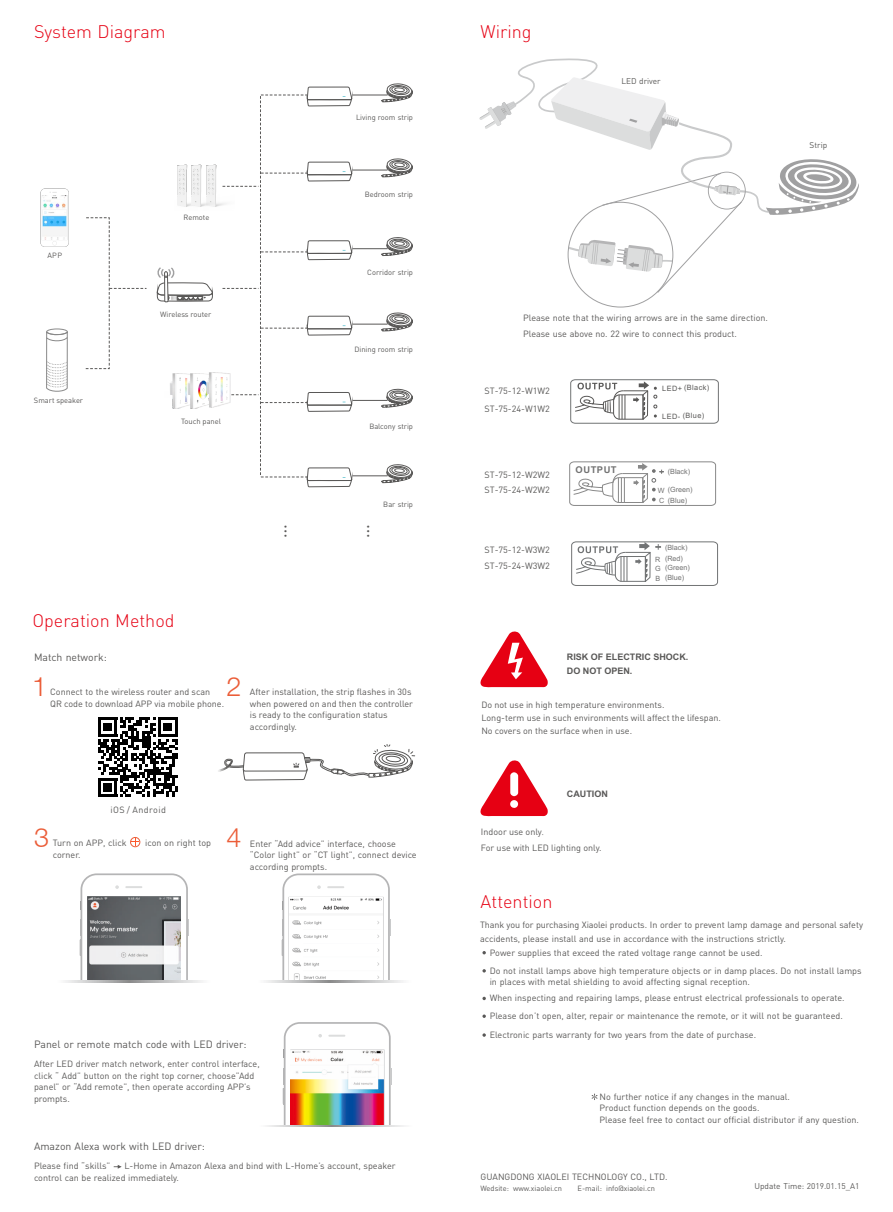
<style>
.page{position:relative;width:893px;height:1212px;background:#fff}
.page>*{position:absolute;margin:0;border:0;box-sizing:border-box;transform-origin:0 0}
.t1{font:300 27px "Helvetica Neue LT";color:#eb5d38}
.t2{font:300 18px "DIN Pro";color:#e60013}
.t3{font:16.8px "Microsoft Ya Hei";color:#595857}
.t4{font:10.5px "DIN Pro";color:#595857}
.t5{font:700 9.3px "Arial";letter-spacing:.055em;color:#727272}
.t6{font:9px/11.6px "DIN Pro";color:#595857}
.t7{font:700 9px/13.4px "Arial";color:#595857}
.t8{font:9px "DIN Pro";letter-spacing:.05em;color:#595857}
.t9{font:8.25px "DIN Pro";color:#595857}
.t10{font:7.5px "DIN Pro";color:#595857}
.t11{font:7.35px "Arial";letter-spacing:.055em;color:#595857}
.t12{font:7.2px/10.2px "Arial";color:#727272}
.s1{font-family:"Adobe Fangsong Std"}
</style>
<div class="page">
<svg style="left:571px;top:541px;width:147px;height:45px"></svg>
<svg style="left:569px;top:461px;width:147px;height:45px"></svg>
<svg style="left:570px;top:379px;width:149px;height:45px"></svg>
<svg style="left:40px;top:188px;width:29px;height:59px"></svg>
<img style="left:42px;top:196px;width:25px;height:43px">
<hr style="left:352px;top:95px;width:35px;height:1px;background:#595857">
<svg style="left:380px;top:84px;width:32px;height:19px"></svg>
<hr style="left:352px;top:170px;width:35px;height:1px;background:#595857">
<svg style="left:380px;top:159px;width:32px;height:19px"></svg>
<hr style="left:352px;top:248px;width:35px;height:1px;background:#595857">
<svg style="left:380px;top:237px;width:32px;height:19px"></svg>
<hr style="left:352px;top:324px;width:35px;height:1px;background:#595857">
<svg style="left:380px;top:313px;width:32px;height:19px"></svg>
<hr style="left:352px;top:400px;width:35px;height:1px;background:#595857">
<svg style="left:380px;top:389px;width:32px;height:19px"></svg>
<hr style="left:352px;top:475px;width:35px;height:1px;background:#595857">
<svg style="left:380px;top:464px;width:32px;height:20px"></svg>
<svg style="left:479px;top:58px;width:380px;height:235px"></svg>
<svg style="left:106px;top:86px;width:246px;height:402px"></svg>
<svg style="left:482px;top:951px;width:4px;height:3px"></svg>
<svg style="left:482px;top:997px;width:4px;height:3px"></svg>
<svg style="left:482px;top:1014px;width:4px;height:4px"></svg>
<svg style="left:482px;top:1033px;width:4px;height:4px"></svg>
<svg style="left:480px;top:760px;width:68px;height:57px"></svg>
<svg style="left:480px;top:631px;width:68px;height:57px"></svg>
<svg style="left:46px;top:332px;width:22px;height:60px"></svg>
<div style="left:46px;top:329px;width:22px;height:6px;border:1px solid #898989;border-radius:50%"></div>
<svg style="left:132px;top:839px;width:6px;height:6px"></svg>
<svg style="left:98px;top:717px;width:80px;height:80px"></svg>
<div style="left:130px;top:837px;width:10px;height:10px;border:1px solid #eb5d38;border-radius:50%"></div>
<svg style="left:79px;top:873px;width:111px;height:108px"></svg>
<img style="left:87px;top:897px;width:94px;height:84px">
<svg style="left:65px;top:981px;width:138px;height:1px"></svg>
<svg style="left:281px;top:873px;width:111px;height:108px"></svg>
<img style="left:289px;top:898px;width:93px;height:83px">
<svg style="left:266px;top:981px;width:137px;height:1px"></svg>
<svg style="left:283px;top:1022px;width:109px;height:103px"></svg>
<img style="left:291px;top:1050px;width:93px;height:75px">
<svg style="left:267px;top:1125px;width:137px;height:2px"></svg>
<svg style="left:218px;top:744px;width:197px;height:37px"></svg>
<svg style="left:114px;top:1165px;width:8px;height:4px"></svg>
<svg style="left:591px;top:1093px;width:7px;height:7px"></svg>
<h2 class="t2" style="left:34px;top:25px;width:133px">System Diagram</h2>
<p class="t10" style="left:47px;top:252px;width:16px">APP</p>
<p class="t10" style="left:183px;top:214px;width:27px">Remote</p>
<p class="t10" style="left:34px;top:397px;width:51px">Smart speaker</p>
<p class="t10" style="left:160px;top:311px;width:53px">Wireless router</p>
<p class="t10" style="left:181px;top:418px;width:41px">Touch panel</p>
<p class="t10" style="left:356px;top:114px;width:59px">Living room strip</p>
<p class="t10" style="left:365px;top:191px;width:50px">Bedroom strip</p>
<p class="t10" style="left:367px;top:269px;width:47px">Corridor strip</p>
<p class="t10" style="left:354px;top:347px;width:60px">Dining room strip</p>
<p class="t10" style="left:369px;top:423px;width:45px">Balcony strip</p>
<h3 class="t3" style="left:273px;top:538px;width:15px;rotate:-90deg">…</h3>
<h3 class="t3" style="left:355px;top:538px;width:15px;rotate:-90deg">…</h3>
<p class="t10" style="left:383px;top:501px;width:31px">Bar strip</p>
<h2 class="t2" style="left:33px;top:614px;width:144px">Operation Method</h2>
<p class="t4" style="left:34px;top:653px;width:74px">Match network:</p>
<h1 class="t1" style="left:32px;top:676px;width:17px">1</h1>
<h1 class="t1" style="left:227px;top:676px;width:17px">2</h1>
<p class="t6" style="left:50px;top:687px;width:175px">Connect to the wireless router and scan<br>QR code to download APP via mobile phone.</p>
<p class="t6" style="left:250px;top:687px;width:165px">After installation, the strip flashes in 30s when powered on and then the controller is ready to the configuration status accordingly.</p>
<p class="t8" style="left:110px;top:806px;width:57px">iOS / Android</p>
<h1 class="t1" style="left:34px;top:827px;width:17px">3</h1>
<h1 class="t1" style="left:227px;top:827px;width:17px">4</h1>
<p class="t6" style="left:53px;top:838px;width:76px">Turn on APP, click</p>
<p class="t6" style="left:145px;top:838px;width:67px">icon on right top</p>
<p class="t6" style="left:53px;top:849px;width:29px">corner.</p>
<p class="t6" style="left:250px;top:839px;width:168px">Enter “Add advice” interface, choose “Color light” or “CT light”, connect device according prompts.</p>
<p class="t4" style="left:34px;top:1040px;width:214px">Panel or remote match code with LED driver:</p>
<p class="t6" style="left:34px;top:1059px;width:227px">After LED driver match network, enter control interface, click “ Add” button on the right top corner, choose”Add panel” or “Add remote”, then operate according APP’s prompts.</p>
<p class="t4" style="left:34px;top:1142px;width:173px">Amazon Alexa work with LED driver:</p>
<p class="t6" style="left:34px;top:1161px;width:78px">Please find “skills”</p>
<p class="t6" style="left:34px;top:1161px;width:363px;text-indent:90px">L-Home in Amazon Alexa and bind with L-Home’s account, speaker control can be realized immediately.</p>
<h2 class="t2" style="left:480px;top:25px;width:53px">Wiring</h2>
<p class="t9" style="left:621px;top:77px;width:41px">LED driver</p>
<p class="t9" style="left:810px;top:142px;width:19px">Strip</p>
<p class="t6" style="left:523px;top:313px;width:246px">Please note that the wiring arrows are in the same direction.</p>
<p class="t6" style="left:523px;top:329px;width:215px">Please use above no. 22 wire to connect this product.</p>
<p class="t6" style="left:484px;top:382px;width:67px;line-height:18.1px">ST-75-12-W1W2<br>ST-75-24-W1W2</p>
<p class="t11" style="left:662px;top:385px;width:48px">LED+ (Black)</p>
<p class="t11" style="left:662px;top:413px;width:19px">LED-</p>
<p class="t11" style="left:683px;top:412px;width:23px">(Blue)</p>
<p class="t6" style="left:484px;top:467px;width:67px;line-height:15.6px">ST-75-12-W2W2<br>ST-75-24-W2W2</p>
<p class="t5" style="left:576px;top:467px;width:43px">OUTPUT</p>
<p class="t12" style="left:668px;top:467px;width:24px">(Black)</p>
<p class="t12" style="left:668px;top:485px;width:26px;text-indent:-10px">W (Green) (Blue)</p>
<p class="t12" style="left:659px;top:496px;width:7px">C</p>
<p class="t6" style="left:484px;top:543px;width:67px;line-height:15.6px">ST-75-12-W3W2<br>ST-75-24-W3W2</p>
<p class="t12" style="left:665px;top:543px;width:24px">(Black) (Red)</p>
<p class="t12" style="left:665px;top:563px;width:26px">(Green) (Blue)</p>
<p class="t12" style="left:655px;top:555px;width:7px;line-height:9.4px">R<br>G</p>
<p class="t12" style="left:656px;top:574px;width:6px">B</p>
<p class="t7" style="left:567px;top:651px;width:123px">RISK OF ELECTRIC SHOCK.<br>DO NOT OPEN.</p>
<p class="t6" style="left:481px;top:700px;width:185px">Do not use in high temperature environments.</p>
<p class="t6" style="left:481px;top:713px;width:241px">Long-term use in such environments will affect the lifespan.</p>
<p class="t6" style="left:481px;top:726px;width:152px">No covers on the surface when in use.</p>
<p class="t6" style="left:481px;top:827px;width:64px">Indoor use only<span class="s1">.</span></p>
<p class="t7" style="left:567px;top:787px;width:42px">CAUTION</p>
<p class="t6" style="left:481px;top:843px;width:122px">For use with LED lighting only.</p>
<h2 class="t2" style="left:481px;top:894px;width:73px">Attention</h2>
<p class="t6" style="left:480px;top:920px;width:384px">Thank you for purchasing Xiaolei products. In order to prevent lamp damage and personal safety</p>
<p class="t6" style="left:480px;top:933px;width:307px">accidents, please install and use in accordance with the instructions strictly.</p>
<p class="t6" style="left:490px;top:948px;width:274px">Power supplies that exceed the rated voltage range cannot be used.</p>
<p class="t6" style="left:490px;top:966px;width:373px;line-height:10.6px">Do not install lamps above high temperature objects or in damp places. Do not install lamps in places with metal shielding to avoid affecting signal reception.</p>
<p class="t6" style="left:490px;top:993px;width:356px">When inspecting and repairing lamps, please entrust electrical professionals to operate.</p>
<p class="t6" style="left:490px;top:1030px;width:268px">Electronic parts warranty for two years from the date of purchase.</p>
<p class="t6" style="left:490px;top:1011px;width:355px">Please don’t open, alter, repair or maintenance the remote, or it will not be guaranteed.</p>
<p class="t6" style="left:600px;top:1091px;width:261px">No further notice if any changes in the manual.<br>Product function depends on the goods.<br>Please feel free to contact our official distributor if any question.</p>
<p class="t6" style="left:480px;top:1172px;width:188px">GUANGDONG XIAOLEI TECHNOLOGY CO., LTD.</p>
<p class="t10" style="left:480px;top:1185px;width:83px">Wedsite: www.xiaolei.cn</p>
<p class="t10" style="left:577px;top:1185px;width:79px">E-mail: info@xiaolei.cn</p>
<p class="t9" style="left:754px;top:1182px;width:107px">Update Time: 2019.01.15_A1</p>
</div>
